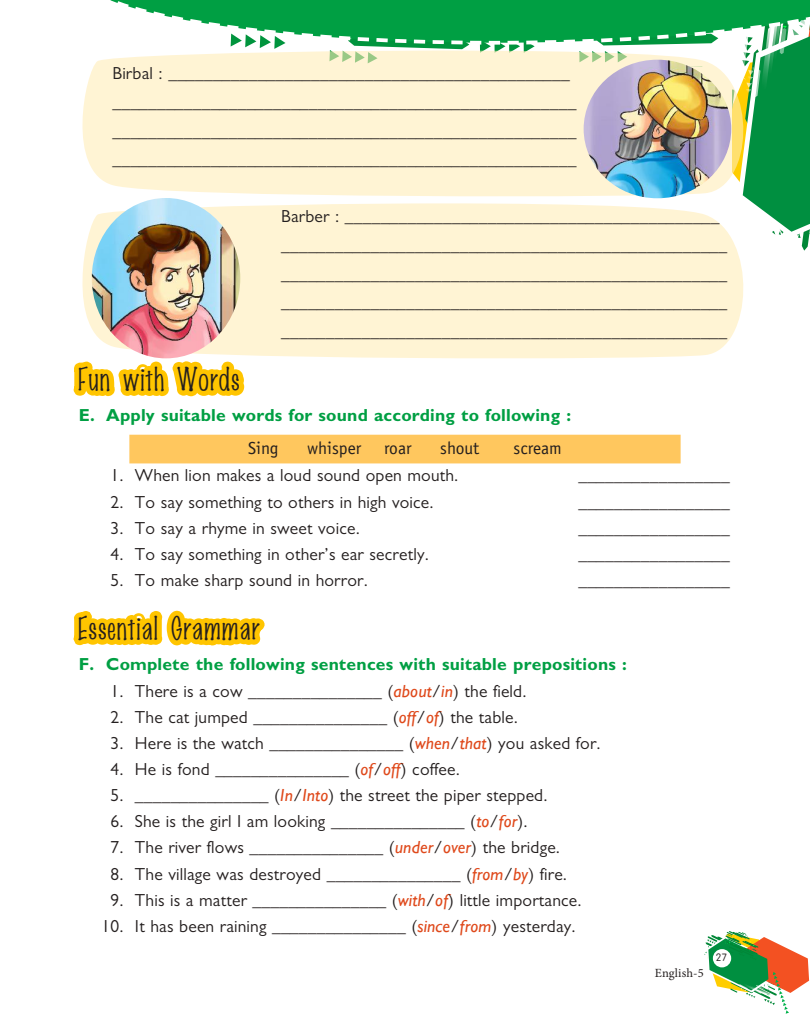
<style>
.page{position:relative;width:810px;height:1035px;background:#fff}
.page>*{position:absolute;margin:0;border:0;box-sizing:border-box;transform-origin:0 0}
.t1{font:28.75px "Marker Fine Point";letter-spacing:.04em;color:#241f1f;scale:1.1 1}
.t2{font:17.5px/28.6px "Gill Sans MT Pro";letter-spacing:.01em;color:#241f1f}
.t3{font:700 17.5px "Gill Sans MT Pro";letter-spacing:.01em;color:#009f43}
.t4{font:17.5px "Officina Sans";color:#241f1f}
.t5{font:12.5px "Minion Pro";letter-spacing:.01em;color:#241f1f}
.t6{font:10px "B Preplay";color:#241f1f}
.s1{font-family:"Gill Sans";font-style:italic;color:#df491b}
</style>
<div class="page">
<svg style="left:230px;top:46px;width:580px;height:205px"></svg>
<svg style="left:110px;top:0;width:700px;height:46px"></svg>
<div style="left:79px;top:68px;width:652px;height:878px;background:#fff"></div>
<svg style="left:705px;top:931px;width:104px;height:83px"></svg>
<div style="left:713px;top:949px;width:18px;height:18px;background:#fff;border-radius:50%"></div>
<svg style="left:82px;top:49px;width:663px;height:149px;background:#fef4d5"></svg>
<div style="left:84px;top:202px;width:661px;height:157px;background:#fff4d4"></div>
<div style="left:129px;top:435px;width:552px;height:28px;background:#ffc75e"></div>
<svg style="left:73px;top:259px;width:201px;height:387px"></svg>
<img style="left:584px;top:60px;width:147px;height:138px">
<img style="left:92px;top:198px;width:148px;height:160px">
<p class="t2" style="left:113px;top:59px;width:465px">Birbal : _____________________________________________ ____________________________________________________ ____________________________________________________ ____________________________________________________</p>
<p class="t2" style="left:281px;top:202px;width:448px">Barber : __________________________________________ __________________________________________________ __________________________________________________ __________________________________________________ __________________________________________________</p>
<h1 class="t1" style="left:79px;top:361px;width:148px">Fun with Words</h1>
<p class="t3" style="left:79px;top:404px;width:494px">E. Apply suitable words for sound according to following :</p>
<p class="t4" style="left:248px;top:438px;width:32px">Sing</p>
<p class="t4" style="left:307px;top:438px;width:56px">whisper</p>
<p class="t4" style="left:384px;top:438px;width:29px">roar</p>
<p class="t4" style="left:440px;top:438px;width:41px">shout</p>
<p class="t4" style="left:514px;top:438px;width:50px">scream</p>
<p class="t2" style="left:110px;top:461px;width:350px">1. When lion makes a loud sound open mouth.</p>
<p class="t2" style="left:578px;top:461px;width:153px">_________________</p>
<p class="t2" style="left:110px;top:487px;width:325px">2. To say something to others in high voice.</p>
<p class="t2" style="left:110px;top:513px;width:251px">3. To say a rhyme in sweet voice.</p>
<p class="t2" style="left:110px;top:539px;width:320px">4. To say something in other’s ear secretly.</p>
<p class="t2" style="left:110px;top:566px;width:259px">5. To make sharp sound in horror.</p>
<p class="t2" style="left:578px;top:487px;width:153px">_________________</p>
<p class="t2" style="left:578px;top:513px;width:153px">_________________</p>
<p class="t2" style="left:578px;top:539px;width:153px">_________________</p>
<p class="t2" style="left:578px;top:566px;width:153px">_________________</p>
<h1 class="t1" style="left:79px;top:610px;width:166px">Essential Grammar</h1>
<p class="t3" style="left:79px;top:653px;width:550px">F. Complete the following sentences with suitable prepositions :</p>
<p class="t2" style="left:110px;top:676px;width:418px">1. There is a cow _______________ (<span class="s1">about</span>/<span class="s1">in</span>) the field.</p>
<p class="t2" style="left:110px;top:703px;width:409px">2. The cat jumped _______________ (<span class="s1">off</span>/<span class="s1">of</span>) the table.</p>
<p class="t2" style="left:110px;top:729px;width:492px">3. Here is the watch _______________ (<span class="s1">when</span>/<span class="s1">that</span>) you asked for.</p>
<p class="t2" style="left:110px;top:755px;width:351px">4. He is fond _______________ (<span class="s1">of</span>/<span class="s1">off</span>) coffee.</p>
<p class="t2" style="left:110px;top:781px;width:439px">5. _______________ (<span class="s1">In</span>/<span class="s1">Into</span>) the street the piper stepped.</p>
<p class="t2" style="left:110px;top:807px;width:419px">6. She is the girl I am looking _______________ (<span class="s1">to</span>/<span class="s1">for</span>).</p>
<p class="t2" style="left:110px;top:833px;width:451px">7. The river flows _______________ (<span class="s1">under</span>/<span class="s1">over</span>) the bridge.</p>
<p class="t2" style="left:110px;top:859px;width:458px">8. The village was destroyed _______________ (<span class="s1">from</span>/<span class="s1">by</span>) fire.</p>
<p class="t2" style="left:110px;top:885px;width:473px">9. This is a matter _______________ (<span class="s1">with</span>/<span class="s1">of</span>) little importance.</p>
<p class="t2" style="left:102px;top:911px;width:476px">10. It has been raining _______________ (<span class="s1">since</span>/<span class="s1">from</span>) yesterday.</p>
<p class="t5" style="left:655px;top:965px;width:50px">English-5</p>
<p class="t6" style="left:717px;top:952px;width:12px">27</p>
</div>
